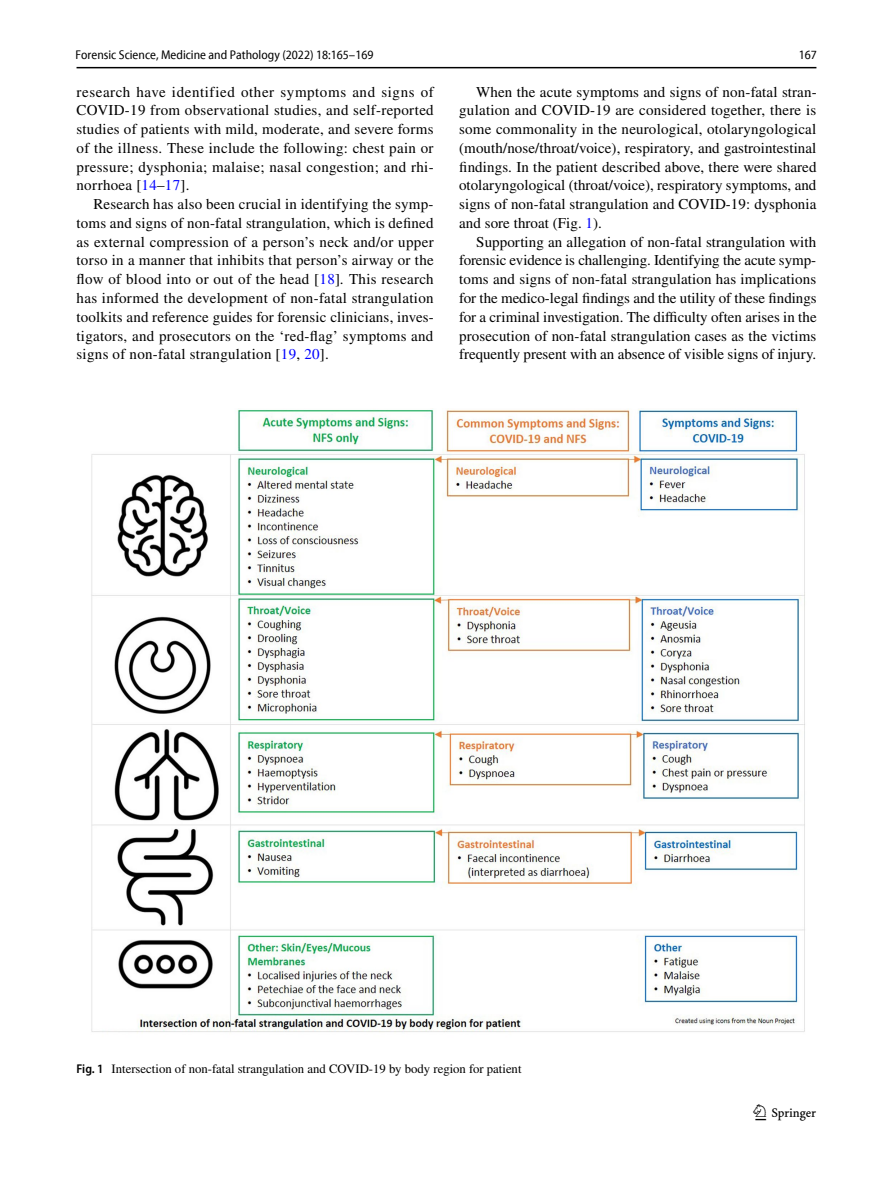
<style>
.page{position:relative;width:893px;height:1187px;background:#fff}
.page>*{position:absolute;margin:0;border:0;box-sizing:border-box;transform-origin:0 0}
.t1{font:22.5px "Springnew Regular 3";color:#000}
.t2{font:15px/18.8px "STIX";letter-spacing:.01em;color:#000;text-align:justify}
.t3{font:12.75px "STIX";color:#000}
.t4{font:semi-condensed 12.75px "Myriad Pro Unic";color:#000}
.s1{color:#00f}
.s2{font-style:italic}
.s3{font-family:"Myriad Pro";font-weight:600;font-stretch:semi-condensed}
</style>
<div class="page">
<hr style="left:77px;top:67px;width:739px;height:1px;background:#000">
<img style="left:91px;top:408px;width:714px;height:625px">
<p class="t4" style="left:76px;top:50px;width:299px">Forensic Science, Medicine and Pathology (2022) 18:165–169</p>
<p class="t4" style="left:799px;top:50px;width:20px">167</p>
<p class="t2" style="left:77px;top:83px;width:359px">research have identified other symptoms and signs of COVID-19 from observational studies, and self-reported studies of patients with mild, moderate, and severe forms of the illness. These include the following: chest pain or pressure; dysphonia; malaise; nasal congestion; and rhi&shy;norrhoea [<span class="s1">14</span>–<span class="s1">17</span>].</p>
<p class="t2" style="left:77px;top:196px;width:359px;text-indent:17px">Research has also been crucial in identifying the symp&shy;toms and signs of non-fatal strangulation, which is defined as external compression of a person’s neck and/or upper torso in a manner that inhibits that person’s airway or the flow of blood into or out of the head [<span class="s1">18</span>]<span class="s2">.</span> This research has informed the development of non-fatal strangulation toolkits and reference guides for forensic clinicians, inves&shy;tigators, and prosecutors on the ‘red-flag’ symptoms and signs of non-fatal strangulation [<span class="s1">19</span>, <span class="s1">20</span>].</p>
<p class="t2" style="left:459px;top:83px;width:359px;text-indent:17px">When the acute symptoms and signs of non-fatal stran&shy;gulation and COVID-19 are considered together, there is some commonality in the neurological, otolaryngological (mouth/nose/throat/voice), respiratory, and gastrointestinal findings. In the patient described above, there were shared otolaryngological (throat/voice), respiratory symptoms, and signs of non-fatal strangulation and COVID-19: dysphonia and sore throat (Fig. <span class="s1">1</span>).</p>
<p class="t2" style="left:459px;top:233px;width:359px;text-indent:17px">Supporting an allegation of non-fatal strangulation with forensic evidence is challenging. Identifying the acute symp&shy;toms and signs of non-fatal strangulation has implications for the medico-legal findings and the utility of these findings for a criminal investigation. The difficulty often arises in the prosecution of non-fatal strangulation cases as the victims frequently present with an absence of visible signs of injury.</p>
<p class="t3" style="left:77px;top:1060px;width:447px"><span class="s3">Fig. 1</span> Intersection of non-fatal strangulation and COVID-19 by body region for patient</p>
<h1 class="t1" style="left:755px;top:1104px;width:62px">1 3</h1>
</div>
